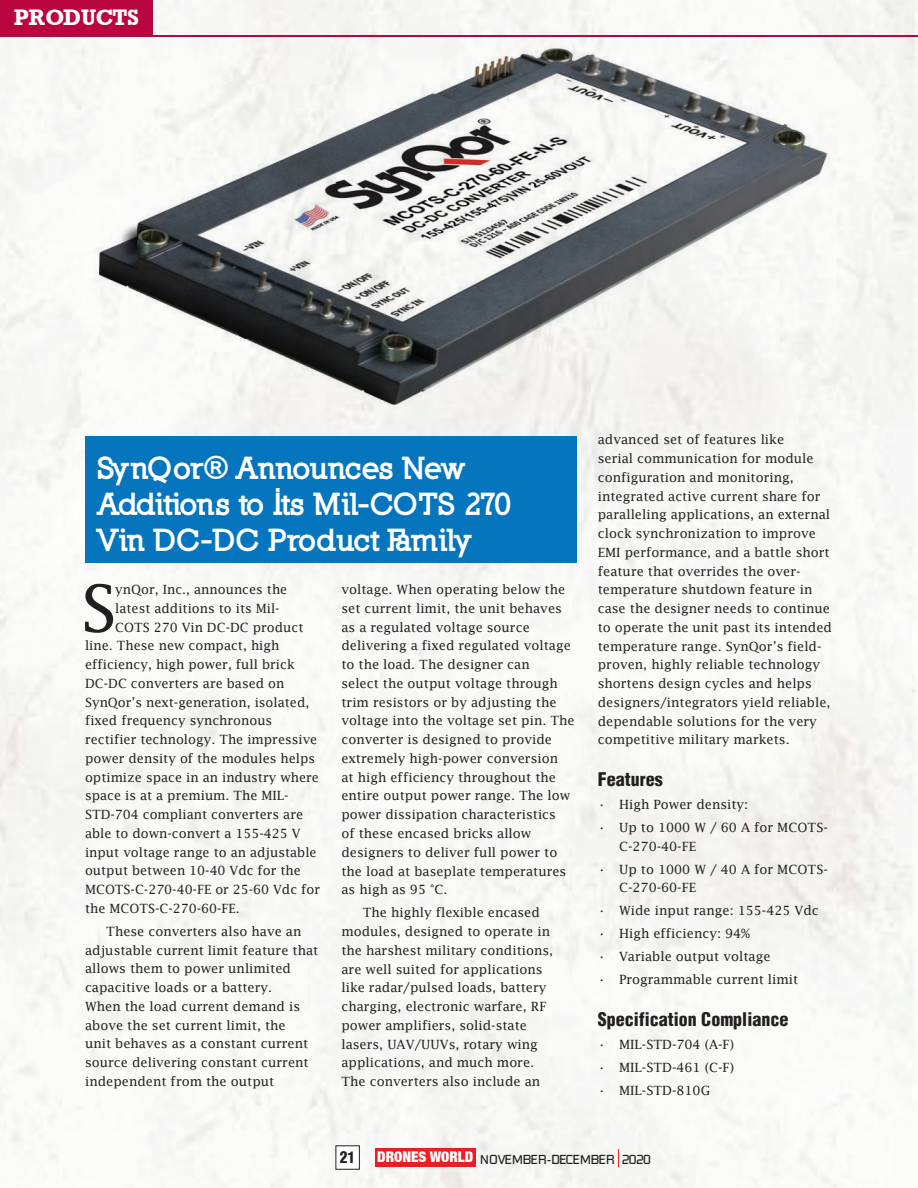
<style>
.page{position:relative;width:918px;height:1188px;background:#f8f8f6}
.page>*{position:absolute;margin:0;border:0;box-sizing:border-box;transform-origin:0 0}
.t1{font:64.65px "Lucida Fax";color:#231f20}
.t2{font:900 30px/36px "Nilland";letter-spacing:-.025em;color:#fff}
.t3{font:700 22.5px "Astute S Si";color:#fff}
.t4{font:900 condensed 18px "Context Black Condensed S Si";color:#231f20}
.t5{font:900 condensed 15.45px "Context Black Condensed S Si";color:#231f20}
.t6{font:12.75px/18.8px "Lucida Fax";color:#231f20}
.t7{font:12.75px "Shoestring S Si";color:#231f20}
.s1{font-family:"Context Reprise Black Cond S Si";font-weight:700;font-size:14.7px;color:#fff}
</style>
<div class="page">
<div style="left:0;top:0;width:152px;height:37px;background:#ba063e"></div>
<hr style="left:0;top:35px;width:918px;height:2px;background:#ba063e">
<div style="left:85px;top:436px;width:491px;height:127px;background:#0575bd"></div>
<img style="left:85px;top:45px;width:748px;height:368px">
<div style="left:375px;top:1149px;width:101px;height:18px;background:#ee1d23"></div>
<div style="left:336px;top:1146px;width:23px;height:23px;background:#fff"></div>
<div style="left:335px;top:1145px;width:25px;height:25px;border:1px solid #231f20"></div>
<svg style="left:618px;top:1149px;width:1px;height:18px"></svg>
<h3 class="t3" style="left:14px;top:4px;width:126px">PRODUCTS</h3>
<h2 class="t2" style="left:98px;top:450px;width:416px">SynQor® Announces New<br>Additions to Its Mil-COTS 270<br>Vin DC-DC Product Family</h2>
<h1 class="t1" style="left:81px;top:571px;width:37px">S</h1>
<p class="t6" style="left:115px;top:580px;width:174px">ynQor, Inc., announces the</p>
<p class="t6" style="left:115px;top:599px;width:166px">latest additions to its Mil-</p>
<p class="t6" style="left:115px;top:618px;width:190px">COTS 270 Vin DC-DC product</p>
<p class="t6" style="left:85px;top:636px;width:196px">line. These new compact, high</p>
<p class="t6" style="left:85px;top:655px;width:211px">efficiency, high power, full brick</p>
<p class="t6" style="left:85px;top:674px;width:201px">DC-DC converters are based on</p>
<p class="t6" style="left:85px;top:693px;width:226px">SynQor’s next-generation, isolated,</p>
<p class="t6" style="left:85px;top:711px;width:189px">fixed frequency synchronous</p>
<p class="t6" style="left:85px;top:730px;width:234px">rectifier technology. The impressive</p>
<p class="t6" style="left:85px;top:749px;width:232px">power density of the modules helps</p>
<p class="t6" style="left:85px;top:768px;width:236px">optimize space in an industry where</p>
<p class="t6" style="left:85px;top:786px;width:205px">space is at a premium. The MIL-</p>
<p class="t6" style="left:85px;top:805px;width:220px">STD-704 compliant converters are</p>
<p class="t6" style="left:85px;top:824px;width:217px">able to down-convert a 155-425 V</p>
<p class="t6" style="left:85px;top:843px;width:233px">input voltage range to an adjustable</p>
<p class="t6" style="left:85px;top:861px;width:217px">output between 10-40 Vdc for the</p>
<p class="t6" style="left:85px;top:880px;width:237px">MCOTS-C-270-40-FE or 25-60 Vdc for</p>
<p class="t6" style="left:85px;top:899px;width:156px">the MCOTS-C-270-60-FE.</p>
<p class="t6" style="left:85px;top:922px;width:235px;text-indent:21px">These converters also have an adjustable current limit feature that allows them to power unlimited capacitive loads or a battery.<br>When the load current demand is above the set current limit, the<br>unit behaves as a constant current source delivering constant current independent from the output</p>
<p class="t6" style="left:341px;top:580px;width:235px">voltage. When operating below the set current limit, the unit behaves as a regulated voltage source delivering a fixed regulated voltage to the load. The designer can<br>select the output voltage through trim resistors or by adjusting the voltage into the voltage set pin. The converter is designed to provide extremely high-power conversion<br>at high efficiency throughout the entire output power range. The low power dissipation characteristics<br>of these encased bricks allow designers to deliver full power to the load at baseplate temperatures as high as 95 °C.</p>
<p class="t6" style="left:341px;top:903px;width:213px;text-indent:21px">The highly flexible encased modules, designed to operate in the harshest military conditions, are well suited for applications like radar/pulsed loads, battery charging, electronic warfare, RF power amplifiers, solid-state lasers, UAV/UUVs, rotary wing applications, and much more.<br>The converters also include an</p>
<p class="t6" style="left:598px;top:430px;width:236px">advanced set of features like<br>serial communication for module configuration and monitoring, integrated active current share for paralleling applications, an external clock synchronization to improve EMI performance, and a battle short feature that overrides the over&shy;temperature shutdown feature in case the designer needs to continue to operate the unit past its intended temperature range. SynQor’s field&shy;proven, highly reliable technology shortens design cycles and helps designers/integrators yield reliable, dependable solutions for the very competitive military markets.</p>
<h3 class="t4" style="left:598px;top:768px;width:66px">Features</h3>
<p class="t6" style="left:598px;top:795px;width:152px">• High Power density:</p>
<p class="t6" style="left:619px;top:818px;width:210px;text-indent:-21px">• Up to 1000 W / 60 A for MCOTS-<br>C-270-40-FE</p>
<p class="t6" style="left:619px;top:860px;width:210px;text-indent:-21px">• Up to 1000 W / 40 A for MCOTS-<br>C-270-60-FE</p>
<p class="t6" style="left:598px;top:901px;width:223px">• Wide input range: 155-425 Vdc</p>
<p class="t6" style="left:598px;top:924px;width:154px">• High efficiency: 94%</p>
<p class="t6" style="left:598px;top:947px;width:174px">• Variable output voltage</p>
<p class="t6" style="left:598px;top:970px;width:202px">• Programmable current limit</p>
<h3 class="t4" style="left:598px;top:1008px;width:192px">Specification Compliance</h3>
<p class="t6" style="left:598px;top:1035px;width:138px">• MIL-STD-704 (A-F)</p>
<p class="t6" style="left:598px;top:1058px;width:138px">• MIL-STD-461 (C-F)</p>
<p class="t6" style="left:598px;top:1081px;width:114px">• MIL-STD-810G</p>
<p class="t5" style="left:340px;top:1148px;width:17px">21</p>
<p class="t7" style="left:377px;top:1152px;width:275px"><span class="s1">DRONES WORLD</span> NOVEMBER-DECEMBER 2020</p>
</div>
